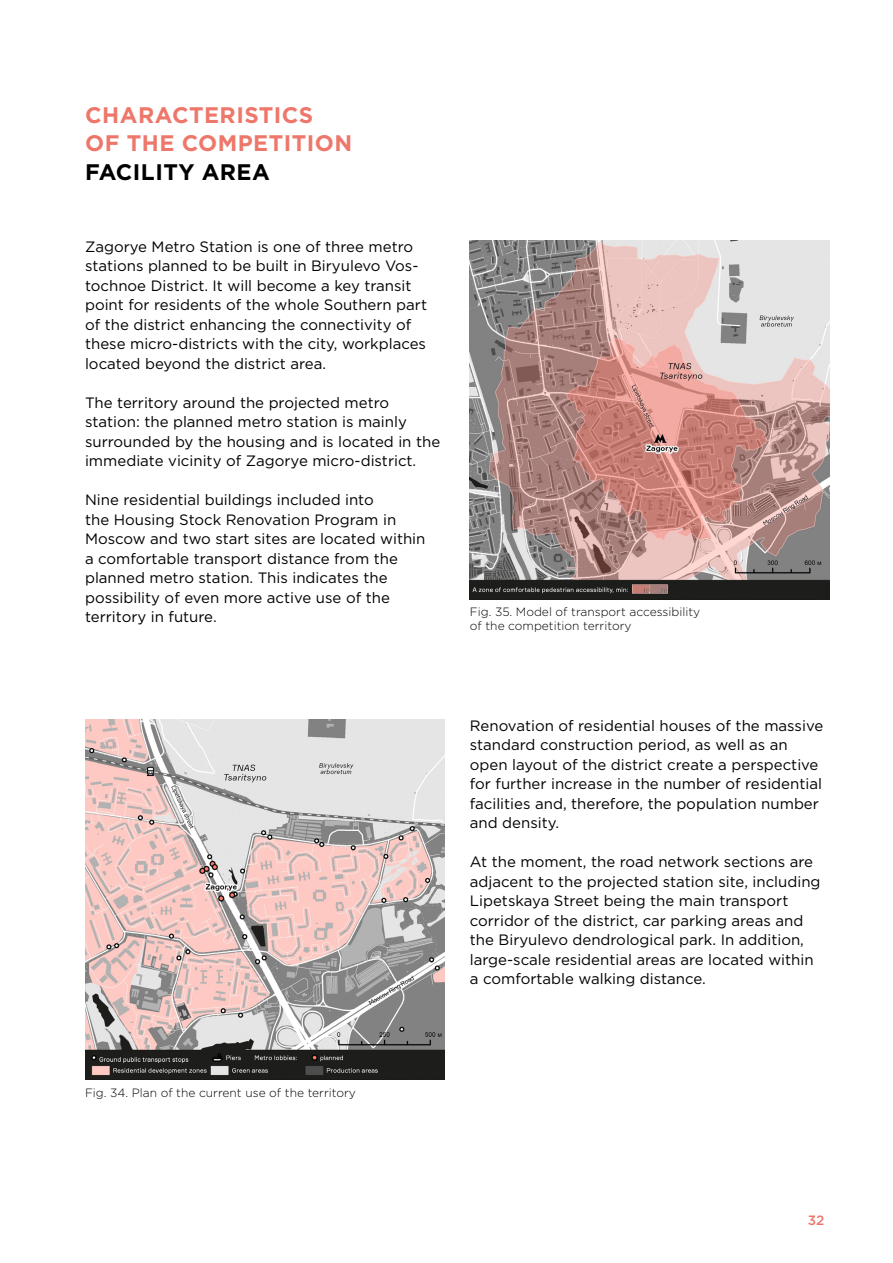
<style>
.page{position:relative;width:893px;height:1263px;background:#fff}
.page>*{position:absolute;margin:0;border:0;box-sizing:border-box;transform-origin:0 0}
.t1{font:700 22.5px/28.5px "Gotham Pro";letter-spacing:.02em;color:#ee776b}
.t2{font:700 22.5px "Gotham Pro";letter-spacing:.02em;color:#000}
.t3{font:15px/19.5px "Gotham Pro";color:#000}
.t4{font:500 13.5px "Gotham Pro";color:#ee776b}
.t5{font:300 12px/14.4px "Gotham Pro";color:#000}
</style>
<div class="page">
<img style="left:85px;top:720px;width:359px;height:359px">
<img style="left:470px;top:241px;width:359px;height:359px">
<h1 class="t1" style="left:85px;top:100px;width:268px">CHARACTERISTICS<br>OF THE COMPETITION</h1>
<h1 class="t2" style="left:85px;top:159px;width:186px">FACILITY AREA</h1>
<p class="t3" style="left:85px;top:236px;width:344px">Zagorye Metro Station is one of three metro stations planned to be built in Biryulevo Vos&shy;tochnoe District. It will become a key transit point for residents of the whole Southern part of the district enhancing the connectivity of these micro-districts with the city, workplaces located beyond the district area.</p>
<p class="t3" style="left:85px;top:392px;width:357px">The territory around the projected metro station: the planned metro station is mainly surrounded by the housing and is located in the immediate vicinity of Zagorye micro-district.</p>
<p class="t3" style="left:85px;top:490px;width:342px">Nine residential buildings included into<br>the Housing Stock Renovation Program in Moscow and two start sites are located within a comfortable transport distance from the planned metro station. This indicates the possibility of even more active use of the territory in future.</p>
<p class="t5" style="left:470px;top:605px;width:232px">Fig. 35. Model of transport accessibility of the competition territory</p>
<p class="t3" style="left:470px;top:716px;width:355px">Renovation of residential houses of the massive standard construction period, as well as an open layout of the district create a perspective for further increase in the number of residential facilities and, therefore, the population number and density.</p>
<p class="t3" style="left:470px;top:852px;width:352px">At the moment, the road network sections are adjacent to the projected station site, including Lipetskaya Street being the main transport corridor of the district, car parking areas and the Biryulevo dendrological park. In addition, large-scale residential areas are located within a comfortable walking distance.</p>
<p class="t5" style="left:85px;top:1086px;width:272px">Fig. 34. Plan of the current use of the territory</p>
<p class="t4" style="left:808px;top:1212px;width:18px">32</p>
</div>
